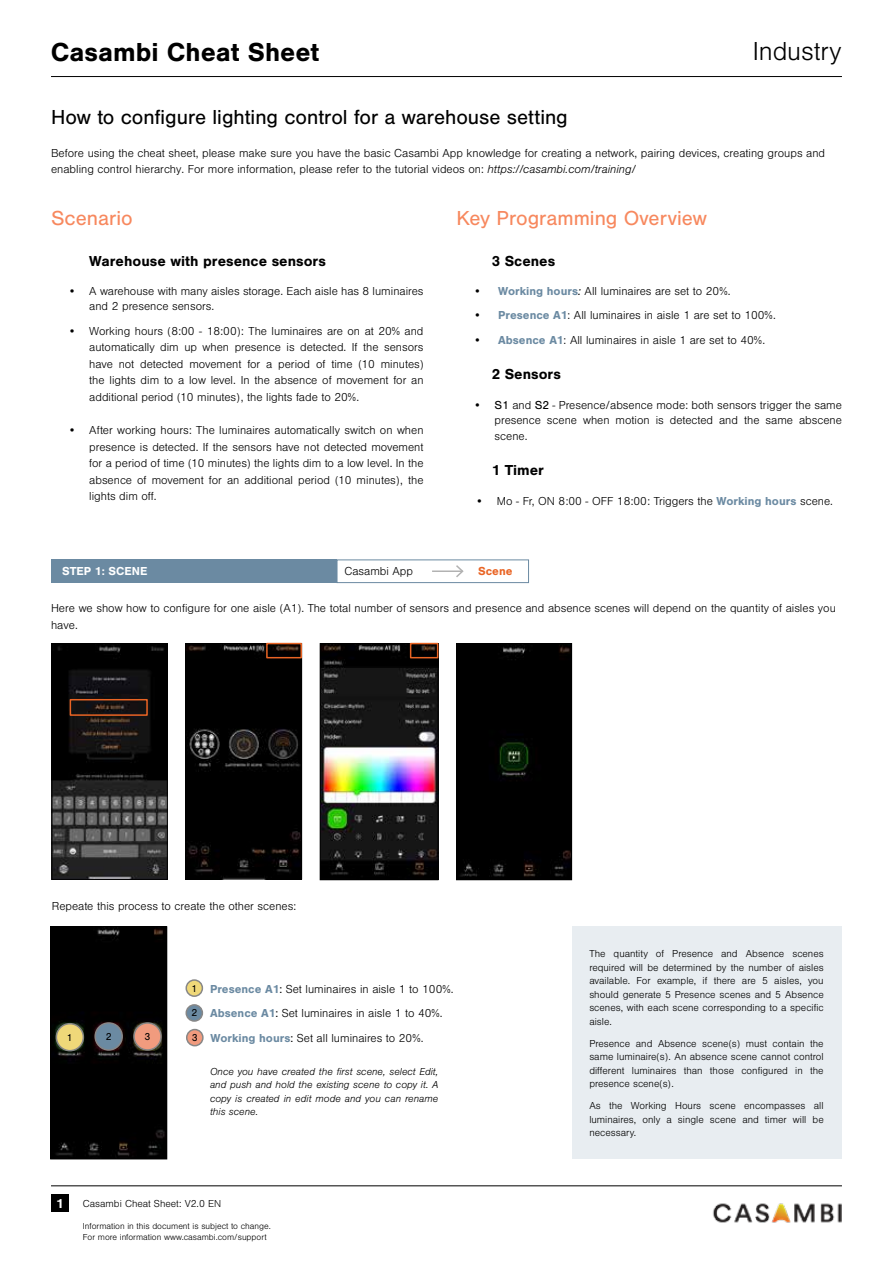
<style>
.page{position:relative;width:893px;height:1263px;background:#fff}
.page>*{position:absolute;margin:0;border:0;box-sizing:border-box;transform-origin:0 0}
.t1{font:700 27px "Nimbus San";color:#000}
.t2{font:300 27px "Nimbus San";letter-spacing:-.005em;color:#000}
.t3{font:21px "Nimbus San";color:#000}
.t4{font:21px "Nimbus San";color:#f7885e}
.t5{font:700 15px "Nimbus San";color:#000}
.t6{font:700 13.5px "Nimbus San";color:#fff}
.t7{font:300 12px/16.5px "Nimbus San";color:#000}
.t8{font:700 12px "Nimbus San";color:#fff}
.t9{font:700 12px "Nimbus San";color:#e96424}
.t10{font:300 10.5px/13.5px "Nimbus San";color:#000;text-align:justify}
.t11{font:italic 300 10.5px/13.5px "Nimbus San";color:#000;text-align:justify}
.t12{font:10.5px "Nimbus San";color:#000}
.t13{font:300 9px/10.8px "Nimbus San";color:#000}
.s1{font-style:italic}
.s2{font-weight:400}
.s3{font-weight:700;color:#6b8aa2}
.s4{font-weight:400;font-style:italic}
.s5{font-weight:400;font-size:10.5px}
</style>
<div class="page">
<img style="left:707px;top:1186px;width:135px;height:37px">
<hr style="left:51px;top:76px;width:791px;height:1px;background:#000">
<hr style="left:51px;top:1185px;width:791px;height:1px;background:#000">
<div style="left:51px;top:1194px;width:18px;height:18px;background:#000"></div>
<div style="left:572px;top:926px;width:269px;height:233px;background:#e8edf1"></div>
<img style="left:52px;top:928px;width:113px;height:229px">
<div style="left:50px;top:926px;width:117px;height:233px;border:1px solid #000"></div>
<div style="left:337px;top:559px;width:192px;height:24px;border:1px solid #6b8aa2"></div>
<hr style="left:432px;top:570px;width:31px;height:2px;background:#b2b2b2">
<svg style="left:454px;top:565px;width:10px;height:12px"></svg>
<div style="left:51px;top:559px;width:286px;height:24px;background:#6b8aa2"></div>
<div style="left:186px;top:1005px;width:16px;height:16px;background:#6b8aa2;border-radius:50%"></div>
<div style="left:185px;top:1004px;width:18px;height:18px;border:2px solid #878787;border-radius:50%"></div>
<div style="left:187px;top:1029px;width:16px;height:17px;background:#f19b7e;border-radius:50%"></div>
<div style="left:186px;top:1029px;width:18px;height:17px;border:2px solid #878787;border-radius:50%"></div>
<div style="left:186px;top:980px;width:16px;height:16px;background:#efd879;border-radius:50%"></div>
<div style="left:185px;top:979px;width:18px;height:18px;border:2px solid #878787;border-radius:50%"></div>
<div style="left:56px;top:1024px;width:27px;height:27px;background:#efd879;border-radius:50%"></div>
<div style="left:56px;top:1023px;width:28px;height:28px;border:2px solid #878787;border-radius:50%"></div>
<div style="left:95px;top:1023px;width:27px;height:27px;background:#6b8aa2;border-radius:50%"></div>
<div style="left:94px;top:1022px;width:29px;height:29px;border:2px solid #878787;border-radius:50%"></div>
<div style="left:134px;top:1023px;width:27px;height:27px;background:#f19b7e;border-radius:50%"></div>
<div style="left:133px;top:1022px;width:29px;height:29px;border:2px solid #878787;border-radius:50%"></div>
<img style="left:54px;top:645px;width:112px;height:233px">
<div style="left:52px;top:643px;width:116px;height:237px;border:1px solid #000"></div>
<img style="left:187px;top:645px;width:113px;height:232px">
<div style="left:185px;top:643px;width:117px;height:236px;border:1px solid #000"></div>
<div style="left:458px;top:645px;width:112px;height:233px;background:#000"></div>
<div style="left:456px;top:643px;width:116px;height:237px;border:1px solid #000"></div>
<img style="left:322px;top:645px;width:114px;height:233px">
<div style="left:320px;top:643px;width:118px;height:237px;border:1px solid #000"></div>
<div style="left:70px;top:699px;width:78px;height:17px;border:2px solid #e96424"></div>
<div style="left:266px;top:643px;width:36px;height:15px;border:2px solid #e96424"></div>
<div style="left:410px;top:643px;width:28px;height:15px;border:2px solid #e96424"></div>
<h1 class="t1" style="left:51px;top:36px;width:270px">Casambi Cheat Sheet</h1>
<h1 class="t2" style="left:753px;top:37px;width:90px">Industry</h1>
<h2 class="t3" style="left:51px;top:105px;width:518px">How to configure lighting control for a warehouse setting</h2>
<p class="t7" style="left:51px;top:145px;width:776px">Before using the cheat sheet, please make sure you have the basic Casambi App knowledge for creating a network, pairing devices, creating groups and enabling control hierarchy. For more information, please refer to the tutorial videos on: <span class="s1">https://casambi.com/training/</span></p>
<h2 class="t4" style="left:51px;top:207px;width:83px">Scenario</h2>
<h2 class="t4" style="left:456px;top:207px;width:252px">Key Programming Overview</h2>
<p class="t5" style="left:89px;top:253px;width:238px">Warehouse with presence sensors</p>
<p class="t7" style="left:89px;top:283px;width:336px;line-height:15px;text-indent:-21px">• A warehouse with many aisles storage. Each aisle has 8 luminaires and 2 presence sensors.</p>
<p class="t7" style="left:89px;top:323px;width:336px;text-align:justify;text-indent:-21px">• Working hours (8:00 - 18:00): The luminaires are on at 20% and automatically dim up when presence is detected. If the sensors have not detected movement for a period of time (10 minutes) the lights dim to a low level. In the absence of movement for an additional period (10 minutes), the lights fade to 20%.</p>
<p class="t7" style="left:89px;top:422px;width:336px;text-align:justify;text-indent:-21px">• After working hours: The luminaires automatically switch on when presence is detected. If the sensors have not detected movement for a period of time (10 minutes) the lights dim to a low level. In the absence of movement for an additional period (10 minutes), the lights dim off.</p>
<p class="t5" style="left:492px;top:252px;width:65px">3 Scenes</p>
<p class="t7" style="left:473px;top:283px;width:259px"><span class="s2">•</span> <span class="s3">Working hours</span><span class="s4">:</span> All luminaires are set to 20%.</p>
<p class="t7" style="left:473px;top:307px;width:304px"><span class="s2">•</span> <span class="s3">Presence A1</span>: All luminaires in aisle 1 are set to 100%.</p>
<p class="t7" style="left:473px;top:332px;width:293px"><span class="s2">•</span> <span class="s3">Absence A1</span>: All luminaires in aisle 1 are set to 40%.</p>
<p class="t5" style="left:492px;top:365px;width:71px">2 Sensors</p>
<p class="t7" style="left:473px;top:397px;width:370px;line-height:15px;text-align:right"><span class="s2">• S1</span> and <span class="s2">S2</span> - Presence/absence mode: both sensors trigger the same presence scene when motion is detected and the same abscene</p>
<p class="t7" style="left:495px;top:428px;width:34px">scene.</p>
<p class="t5" style="left:492px;top:462px;width:54px">1 Timer</p>
<p class="t7" style="left:476px;top:493px;width:359px">• Mo - Fr, ON 8:00 - OFF 18:00: Triggers the <span class="s3">Working hours</span> scene.</p>
<p class="t8" style="left:62px;top:564px;width:87px">STEP 1: SCENE</p>
<p class="t7" style="left:344px;top:563px;width:70px">Casambi App</p>
<p class="t9" style="left:478px;top:564px;width:36px">Scene</p>
<p class="t7" style="left:51px;top:600px;width:786px">Here we show how to configure for one aisle (A1). The total number of sensors and presence and absence scenes will depend on the quantity of aisles you have.</p>
<p class="t7" style="left:52px;top:898px;width:246px">Repeate this process to create the other scenes:</p>
<p class="t7" style="left:191px;top:976px;width:264px;line-height:24.9px"><span class="s5">1</span> <span class="s3">Presence A1</span><span class="s2">:</span> Set luminaires in aisle 1 to 100%.<br><span class="s5">2</span> <span class="s3">Absence A1</span><span class="s2">:</span> Set luminaires in aisle 1 to 40%.</p>
<p class="t12" style="left:67px;top:1031px;width:7px">1</p>
<p class="t12" style="left:106px;top:1031px;width:7px">2</p>
<p class="t12" style="left:145px;top:1031px;width:7px">3</p>
<p class="t7" style="left:192px;top:1030px;width:233px"><span class="s5">3</span> <span class="s3">Working hours</span><span class="s2">:</span> Set all luminaires to 20%.</p>
<p class="t11" style="left:210px;top:1065px;width:230px">Once you have created the first scene, select Edit, and push and hold the existing scene to copy it. A copy is created in edit mode and you can rename this scene.</p>
<p class="t6" style="left:56px;top:1196px;width:9px">1</p>
<p class="t10" style="left:83px;top:1197px;width:140px">Casambi Cheat Sheet: V2.0 EN</p>
<p class="t13" style="left:83px;top:1221px;width:189px">Information in this document is subject to change.<br>For more information www.casambi.com/support</p>
<p class="t10" style="left:589px;top:947px;width:236px">The quantity of Presence and Absence scenes required will be determined by the number of aisles available. For example, if there are 5 aisles, you should generate 5 Presence scenes and 5 Absence scenes, with each scene corresponding to a specific aisle.</p>
<p class="t10" style="left:589px;top:1037px;width:236px">Presence and Absence scene(s) must contain the same luminaire(s). An absence scene cannot control different luminaires than those configured in the presence scene(s).</p>
<p class="t10" style="left:589px;top:1099px;width:236px">As the Working Hours scene encompasses all luminaires, only a single scene and timer will be necessary.</p>
</div>
